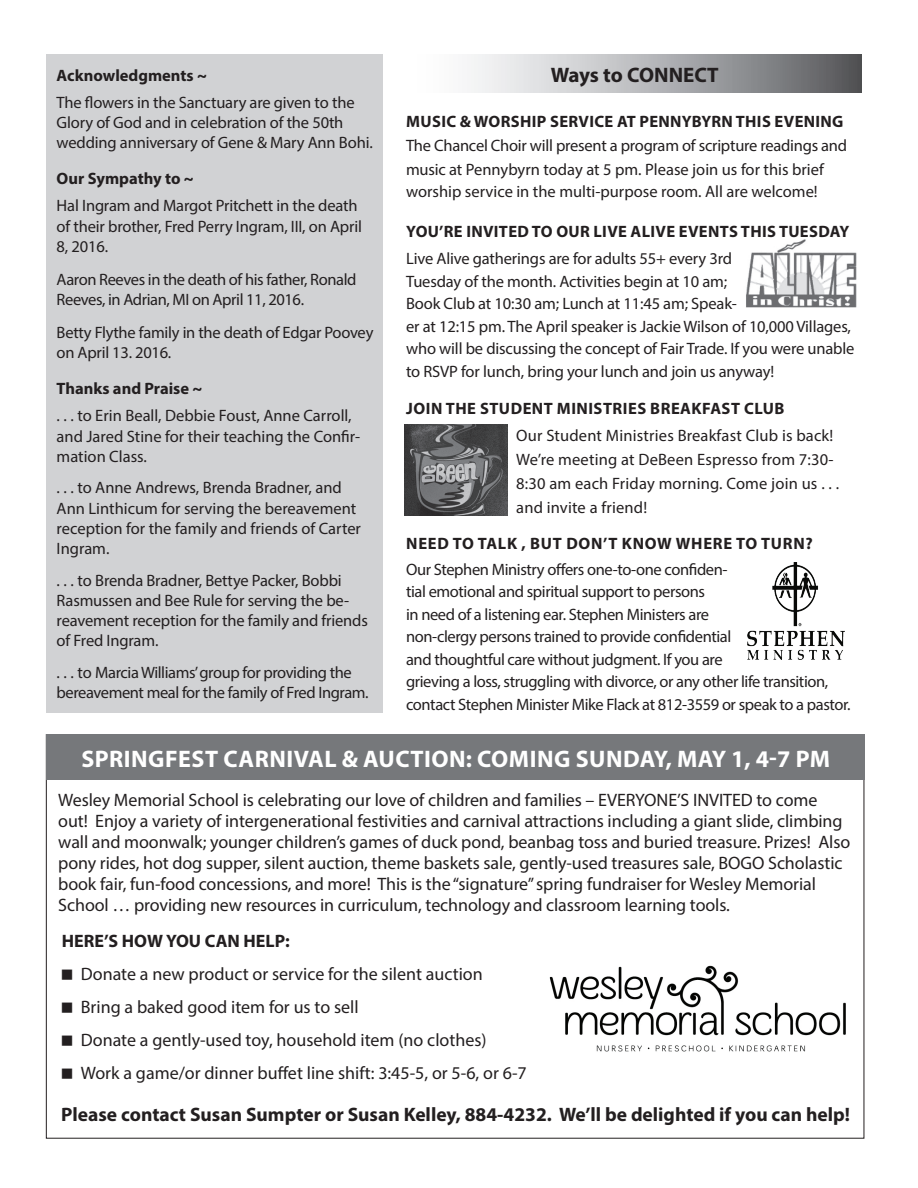
<style>
.page{position:relative;width:918px;height:1188px;background:#fff}
.page>*{position:absolute;margin:0;border:0;box-sizing:border-box;transform-origin:0 0}
.t1{font:700 24px "Myriad Pro";letter-spacing:.02em;color:#fff}
.t2{font:700 21px "Myriad Pro";letter-spacing:-.015em;color:#231f20}
.t3{font:700 19.5px "Myriad Pro";color:#231f20}
.t4{font:18px/21px "Myriad Pro";letter-spacing:-.005em;color:#231f20}
.t5{font:700 18px "Myriad Pro";color:#231f20}
.t6{font:16.5px/20.2px "Myriad Pro";letter-spacing:-.01em;color:#231f20}
.t7{font:700 16.5px "Myriad Pro";letter-spacing:.02em;color:#231f20}
.t8{font:16.5px/24px "Myriad Pro";letter-spacing:.01em;color:#231f20}
.t9{font:700 16.5px "Myriad Pro";letter-spacing:.045em;color:#231f20}
.t10{font:700 16.5px "Myriad Pro";color:#231f20}
</style>
<div class="page">
<div style="left:46px;top:54px;width:336px;height:659px;background:#d1d2d4"></div>
<div style="left:406px;top:54px;width:455px;height:38px;background:linear-gradient(to right,#fff,#5d5f62)"></div>
<img style="left:748px;top:562px;width:96px;height:98px">
<img style="left:746px;top:239px;width:111px;height:69px">
<img style="left:549px;top:965px;width:297px;height:87px">
<div style="left:46px;top:734px;width:819px;height:46px;background:#76787b"></div>
<img style="left:404px;top:425px;width:103px;height:91px">
<p class="t10" style="left:57px;top:65px;width:152px">Acknowledgments ~</p>
<p class="t6" style="left:57px;top:92px;width:318px">The flowers in the Sanctuary are given to the<br>Glory of God and in celebration of the 50th wedding anniversary of Gene &amp; Mary Ann Bohi.</p>
<p class="t7" style="left:57px;top:168px;width:139px">Our Sympathy to ~</p>
<p class="t6" style="left:57px;top:195px;width:307px">Hal Ingram and Margot Pritchett in the death of their brother, Fred Perry Ingram, III, on April<br>8, 2016.</p>
<p class="t6" style="left:57px;top:269px;width:301px">Aaron Reeves in the death of his father, Ronald<br>Reeves, in Adrian, MI on April 11, 2016.</p>
<p class="t6" style="left:57px;top:322px;width:318px">Betty Flythe family in the death of Edgar Poovey on April 13. 2016.</p>
<p class="t7" style="left:57px;top:378px;width:147px">Thanks and Praise ~</p>
<p class="t6" style="left:57px;top:405px;width:305px">. . . to Erin Beall, Debbie Foust, Anne Carroll, and Jared Stine for their teaching the Confir&shy;mation Class.</p>
<p class="t6" style="left:57px;top:477px;width:306px">. . . to Anne Andrews, Brenda Bradner, and Ann Linthicum for serving the bereavement reception for the family and friends of Carter Ingram.</p>
<p class="t6" style="left:57px;top:570px;width:313px">. . . to Brenda Bradner, Bettye Packer, Bobbi Rasmussen and Bee Rule for serving the be&shy;reavement reception for the family and friends of Fred Ingram.</p>
<p class="t6" style="left:57px;top:662px;width:314px">. . . to Marcia Williams’ group for providing the bereavement meal for the family of Fred Ingram.</p>
<p class="t2" style="left:551px;top:61px;width:118px">Ways to CONNE</p>
<p class="t2" style="left:694px;top:61px;width:25px">CT</p>
<p class="t7" style="left:406px;top:110px;width:104px">MUSIC &amp; WORSHI</p>
<p class="t7" style="left:537px;top:110px;width:23px">P SERVI</p>
<p class="t7" style="left:594px;top:110px;width:67px">CE AT PENNYBYRN</p>
<p class="t7" style="left:736px;top:110px;width:109px">this evening</p>
<p class="t6" style="left:406px;top:133px;width:443px;line-height:24px">The Chancel Choir will present a program of scripture readings and music at Pennybyrn today at 5 pm. Please join us for this brief</p>
<p class="t6" style="left:406px;top:181px;width:413px">worship service in the multi-purpose room. All are welcome!</p>
<p class="t7" style="left:406px;top:221px;width:197px">You’re invited to our LIVE</p>
<p class="t7" style="left:631px;top:221px;width:10px">ALIVE</p>
<p class="t7" style="left:679px;top:221px;width:172px">events this Tuesday</p>
<p class="t6" style="left:406px;top:247px;width:450px;line-height:22.5px">Live Alive gatherings are for adults 55+ every 3rd<br>Tuesday of the month. Activities begin at 10 am;<br>Book Club at 10:30 am; Lunch at 11:45 am; Speak-<br>er at 12:15 pm. The April speaker is Jackie Wilson of 10,000 Villages, who will be discussing the concept of Fair Trade. If you were unable to RSVP for lunch, bring your lunch and join us anyway!</p>
<p class="t7" style="left:406px;top:398px;width:51px">JOIN THE</p>
<p class="t7" style="left:480px;top:398px;width:12px">STUDENT</p>
<p class="t7" style="left:557px;top:398px;width:24px">MINISTRIES</p>
<p class="t7" style="left:650px;top:398px;width:12px">BREAK</p>
<p class="t7" style="left:702px;top:398px;width:19px">FAST</p>
<p class="t7" style="left:744px;top:398px;width:21px">CLUB</p>
<p class="t8" style="left:516px;top:423px;width:324px">Our Student Ministries Breakfast Club is back!<br>We’re meeting at DeBeen Espresso from 7:30- 8:30 am each Friday morning. Come join us . . . and invite a friend!</p>
<p class="t9" style="left:406px;top:533px;width:408px">Need to talk , but don’t know where to turn?</p>
<p class="t6" style="left:406px;top:558px;width:446px;line-height:22.5px">Our Stephen Ministry offers one-to-one confiden-<br>tial emotional and spiritual support to persons<br>in need of a listening ear. Stephen Ministers are<br>non-clergy persons trained to provide confidential<br>and thoughtful care without judgment. If you are<br>grieving a loss, struggling with divorce, or any other life transition, contact Stephen Minister Mike Flack at 812-3559 or speak to a pastor.</p>
<h1 class="t1" style="left:81px;top:743px;width:43px">SPRING</h1>
<h1 class="t1" style="left:165px;top:743px;width:27px">FEST</h1>
<h1 class="t1" style="left:223px;top:743px;width:30px">CARNIVAL</h1>
<h1 class="t1" style="left:342px;top:743px;width:471px">&amp; AUCTION: Coming Sunday, May 1, 4-7 pm</h1>
<p class="t4" style="left:58px;top:789px;width:794px">Wesley Memorial School is celebrating our love of children and families – EVERYONE’S INVITED to come out! Enjoy a variety of intergenerational festivities and carnival attractions including a giant slide, climbing wall and moonwalk; younger children’s games of duck pond, beanbag toss and buried treasure. Prizes! Also pony rides, hot dog supper, silent auction, theme baskets sale, gently-used treasures sale, BOGO Scholastic book fair, fun-food concessions, and more! This is the “signature” spring fundraiser for Wesley Memorial School … providing new resources in curriculum, technology and classroom learning tools.</p>
<p class="t5" style="left:62px;top:929px;width:12px">HERE</p>
<p class="t5" style="left:104px;top:929px;width:187px">’S HOW YOU CAN HELP:</p>
<p class="t4" style="left:81px;top:957px;width:448px;line-height:33px">Donate a new product or service for the silent auction Bring a baked good item for us to sell<br>Donate a gently-used toy, household item (no clothes)<br>Work a game/or dinner buffet line shift: 3:45-5, or 5-6, or 6-7</p>
<p class="t3" style="left:61px;top:1101px;width:790px">Please contact Susan Sumpter or Susan Kelley, 884-4232. We’ll be delighted if you can help!</p>
</div>
